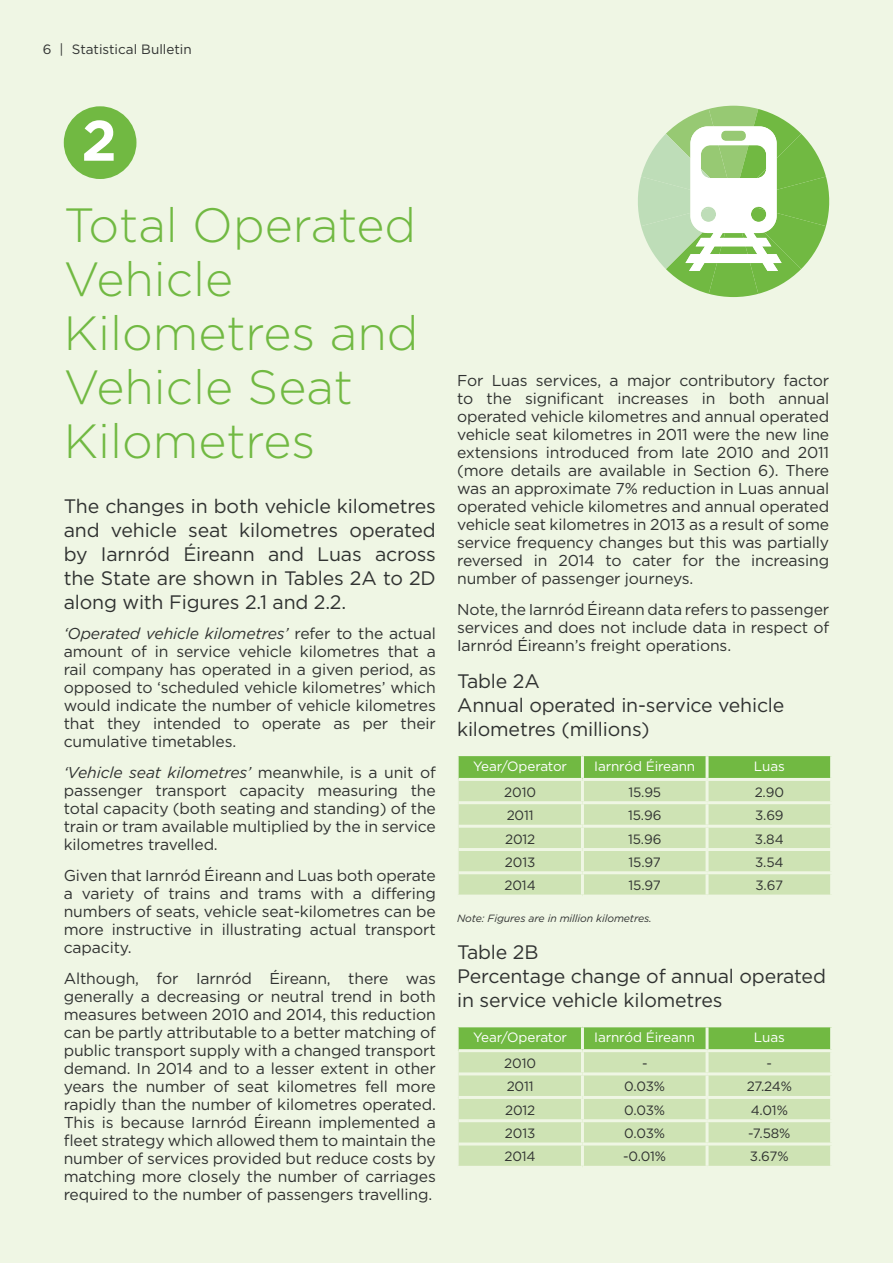
<style>
.page{position:relative;width:893px;height:1263px;background:#eff6e4}
.page>*{position:absolute;margin:0;border:0;box-sizing:border-box;transform-origin:0 0}
.t1{font:700 57px "Gotham";color:#fff}
.t2{font:300 48px/54px "Gotham";color:#71b942}
.t3{font:19.5px/24px "Gotham";letter-spacing:-.01em;color:#303231}
.t4{font:15.75px/18px "Gotham";letter-spacing:-.01em;color:#303231;text-align:justify}
.t5{font:13.5px "Gotham";letter-spacing:-.01em;color:#303231}
.t6{font:13.5px "Gotham";letter-spacing:-.01em;color:#fff}
.t7{font:italic 10.5px "Gotham";letter-spacing:-.01em;color:#303231}
.s1{font-style:italic}
</style>
<div class="page">
<svg style="left:638px;top:106px;width:192px;height:191px"></svg>
<div style="left:64px;top:106px;width:72px;height:73px;background:#71b942;border-radius:50%"></div>
<svg style="left:459px;top:756px;width:371px;height:138px;background:#bddba0"></svg>
<hr style="left:581px;top:756px;width:3px;height:22px;background:#eff6e4">
<hr style="left:706px;top:756px;width:3px;height:22px;background:#eff6e4">
<hr style="left:459px;top:778px;width:123px;height:3px;background:#eff6e4">
<hr style="left:582px;top:778px;width:125px;height:3px;background:#eff6e4">
<hr style="left:581px;top:781px;width:3px;height:20px;background:#eff6e4">
<hr style="left:707px;top:778px;width:126px;height:3px;background:#eff6e4">
<hr style="left:706px;top:781px;width:3px;height:20px;background:#eff6e4">
<hr style="left:459px;top:801px;width:123px;height:3px;background:#eff6e4">
<hr style="left:582px;top:801px;width:125px;height:3px;background:#eff6e4">
<hr style="left:581px;top:804px;width:3px;height:21px;background:#eff6e4">
<hr style="left:707px;top:801px;width:126px;height:3px;background:#eff6e4">
<hr style="left:706px;top:804px;width:3px;height:21px;background:#eff6e4">
<hr style="left:459px;top:825px;width:123px;height:3px;background:#eff6e4">
<hr style="left:582px;top:825px;width:125px;height:3px;background:#eff6e4">
<hr style="left:581px;top:828px;width:3px;height:20px;background:#eff6e4">
<hr style="left:707px;top:825px;width:126px;height:3px;background:#eff6e4">
<hr style="left:706px;top:828px;width:3px;height:20px;background:#eff6e4">
<hr style="left:459px;top:848px;width:123px;height:3px;background:#eff6e4">
<hr style="left:582px;top:848px;width:125px;height:3px;background:#eff6e4">
<hr style="left:581px;top:851px;width:3px;height:20px;background:#eff6e4">
<hr style="left:707px;top:848px;width:126px;height:3px;background:#eff6e4">
<hr style="left:706px;top:851px;width:3px;height:20px;background:#eff6e4">
<hr style="left:459px;top:871px;width:123px;height:3px;background:#eff6e4">
<hr style="left:582px;top:871px;width:125px;height:3px;background:#eff6e4">
<hr style="left:581px;top:874px;width:3px;height:20px;background:#eff6e4">
<hr style="left:707px;top:871px;width:126px;height:3px;background:#eff6e4">
<hr style="left:706px;top:874px;width:3px;height:20px;background:#eff6e4">
<svg style="left:459px;top:1027px;width:371px;height:139px;background:#bedba0"></svg>
<hr style="left:581px;top:1027px;width:3px;height:22px;background:#eff6e4">
<hr style="left:706px;top:1027px;width:3px;height:22px;background:#eff6e4">
<hr style="left:459px;top:1049px;width:123px;height:3px;background:#eff6e4">
<hr style="left:582px;top:1049px;width:125px;height:3px;background:#eff6e4">
<hr style="left:581px;top:1052px;width:3px;height:20px;background:#eff6e4">
<hr style="left:707px;top:1049px;width:126px;height:3px;background:#eff6e4">
<hr style="left:706px;top:1052px;width:3px;height:20px;background:#eff6e4">
<hr style="left:459px;top:1072px;width:123px;height:3px;background:#eff6e4">
<hr style="left:582px;top:1072px;width:125px;height:3px;background:#eff6e4">
<hr style="left:581px;top:1075px;width:3px;height:21px;background:#eff6e4">
<hr style="left:707px;top:1072px;width:126px;height:3px;background:#eff6e4">
<hr style="left:706px;top:1075px;width:3px;height:21px;background:#eff6e4">
<hr style="left:459px;top:1096px;width:123px;height:3px;background:#eff6e4">
<hr style="left:582px;top:1096px;width:125px;height:3px;background:#eff6e4">
<hr style="left:581px;top:1099px;width:3px;height:20px;background:#eff6e4">
<hr style="left:707px;top:1096px;width:126px;height:3px;background:#eff6e4">
<hr style="left:706px;top:1099px;width:3px;height:20px;background:#eff6e4">
<hr style="left:459px;top:1119px;width:123px;height:3px;background:#eff6e4">
<hr style="left:582px;top:1119px;width:125px;height:3px;background:#eff6e4">
<hr style="left:581px;top:1122px;width:3px;height:20px;background:#eff6e4">
<hr style="left:707px;top:1119px;width:126px;height:3px;background:#eff6e4">
<hr style="left:706px;top:1122px;width:3px;height:20px;background:#eff6e4">
<hr style="left:459px;top:1142px;width:123px;height:3px;background:#eff6e4">
<hr style="left:582px;top:1142px;width:125px;height:3px;background:#eff6e4">
<hr style="left:581px;top:1145px;width:3px;height:21px;background:#eff6e4">
<hr style="left:707px;top:1142px;width:126px;height:3px;background:#eff6e4">
<hr style="left:706px;top:1145px;width:3px;height:21px;background:#eff6e4">
<p class="t5" style="left:43px;top:42px;width:151px">6 | Statistical Bulletin</p>
<h1 class="t1" style="left:81px;top:108px;width:37px">2</h1>
<h2 class="t2" style="left:64px;top:197px;width:356px">Total Operated<br>Vehicle<br>Kilometres and<br>Vehicle Seat<br>Kilometres</h2>
<p class="t3" style="left:64px;top:493px;width:374px;text-align:justify">The changes in both vehicle kilometres and vehicle seat kilometres operated by Iarnród Éireann and Luas across the State are shown in Tables 2A to 2D along with Figures 2.1 and 2.2.</p>
<p class="t4" style="left:64px;top:624px;width:374px"><span class="s1">‘Operated vehicle kilometres’</span> refer to the actual amount of in service vehicle kilometres that a rail company has operated in a given period, as opposed to ‘scheduled vehicle kilometres’ which would indicate the number of vehicle kilometres that they intended to operate as per their cumulative timetables.</p>
<p class="t4" style="left:64px;top:763px;width:374px"><span class="s1">‘Vehicle seat kilometres’</span> meanwhile, is a unit of passenger transport capacity measuring the total capacity (both seating and standing) of the train or tram available multiplied by the in service kilometres travelled.</p>
<p class="t4" style="left:64px;top:866px;width:374px">Given that Iarnród Éireann and Luas both operate a variety of trains and trams with a differing numbers of seats, vehicle seat-kilometres can be more instructive in illustrating actual transport capacity.</p>
<p class="t4" style="left:64px;top:969px;width:374px">Although, for Iarnród Éireann, there was generally a decreasing or neutral trend in both measures between 2010 and 2014, this reduction can be partly attributable to a better matching of public transport supply with a changed transport demand. In 2014 and to a lesser extent in other years the number of seat kilometres fell more rapidly than the number of kilometres operated.<br>This is because Iarnród Éireann implemented a fleet strategy which allowed them to maintain the number of services provided but reduce costs by matching more closely the number of carriages required to the number of passengers travelling.</p>
<p class="t4" style="left:457px;top:371px;width:374px">For Luas services, a major contributory factor to the significant increases in both annual operated vehicle kilometres and annual operated vehicle seat kilometres in 2011 were the new line extensions introduced from late 2010 and 2011 (more details are available in Section 6). There was an approximate 7% reduction in Luas annual operated vehicle kilometres and annual operated vehicle seat kilometres in 2013 as a result of some service frequency changes but this was partially reversed in 2014 to cater for the increasing number of passenger journeys.</p>
<p class="t4" style="left:457px;top:600px;width:374px">Note, the Iarnród Éireann data refers to passenger services and does not include data in respect of Iarnród Éireann’s freight operations.</p>
<p class="t3" style="left:457px;top:669px;width:329px">Table 2A<br>Annual operated in-service vehicle kilometres (millions)</p>
<p class="t6" style="left:473px;top:759px;width:95px">Year/Operator</p>
<p class="t6" style="left:594px;top:759px;width:103px">Iarnród Éireann</p>
<p class="t6" style="left:754px;top:759px;width:32px">Luas</p>
<p class="t5" style="left:504px;top:784px;width:33px">2010</p>
<p class="t5" style="left:628px;top:784px;width:34px">15.95</p>
<p class="t5" style="left:755px;top:784px;width:31px">2.90</p>
<p class="t5" style="left:507px;top:808px;width:28px">2011</p>
<p class="t5" style="left:628px;top:808px;width:35px">15.96</p>
<p class="t5" style="left:755px;top:808px;width:30px">3.69</p>
<p class="t5" style="left:505px;top:831px;width:32px">2012</p>
<p class="t5" style="left:628px;top:831px;width:35px">15.96</p>
<p class="t5" style="left:755px;top:831px;width:30px">3.84</p>
<p class="t5" style="left:505px;top:854px;width:32px">2013</p>
<p class="t5" style="left:629px;top:854px;width:34px">15.97</p>
<p class="t5" style="left:755px;top:854px;width:30px">3.54</p>
<p class="t5" style="left:505px;top:878px;width:33px">2014</p>
<p class="t5" style="left:629px;top:878px;width:34px">15.97</p>
<p class="t5" style="left:755px;top:878px;width:29px">3.67</p>
<p class="t7" style="left:457px;top:913px;width:196px">Note: Figures are in million kilometres.</p>
<p class="t3" style="left:457px;top:940px;width:370px">Table 2B<br>Percentage change of annual operated in service vehicle kilometres</p>
<p class="t6" style="left:473px;top:1030px;width:95px">Year/Operator</p>
<p class="t6" style="left:594px;top:1030px;width:103px">Iarnród Éireann</p>
<p class="t6" style="left:754px;top:1030px;width:32px">Luas</p>
<p class="t5" style="left:504px;top:1056px;width:33px">2010</p>
<p class="t5" style="left:642px;top:1056px;width:7px">-</p>
<p class="t5" style="left:767px;top:1056px;width:7px">-</p>
<p class="t5" style="left:507px;top:1079px;width:28px">2011</p>
<p class="t5" style="left:624px;top:1079px;width:42px">0.03%</p>
<p class="t5" style="left:747px;top:1079px;width:47px">27.24%</p>
<p class="t5" style="left:505px;top:1102px;width:32px">2012</p>
<p class="t5" style="left:624px;top:1102px;width:42px">0.03%</p>
<p class="t5" style="left:751px;top:1102px;width:39px">4.01%</p>
<p class="t5" style="left:505px;top:1126px;width:32px">2013</p>
<p class="t5" style="left:624px;top:1126px;width:42px">0.03%</p>
<p class="t5" style="left:748px;top:1126px;width:44px">-7.58%</p>
<p class="t5" style="left:505px;top:1149px;width:33px">2014</p>
<p class="t5" style="left:623px;top:1149px;width:44px">-0.01%</p>
<p class="t5" style="left:750px;top:1149px;width:40px">3.67%</p>
</div>
